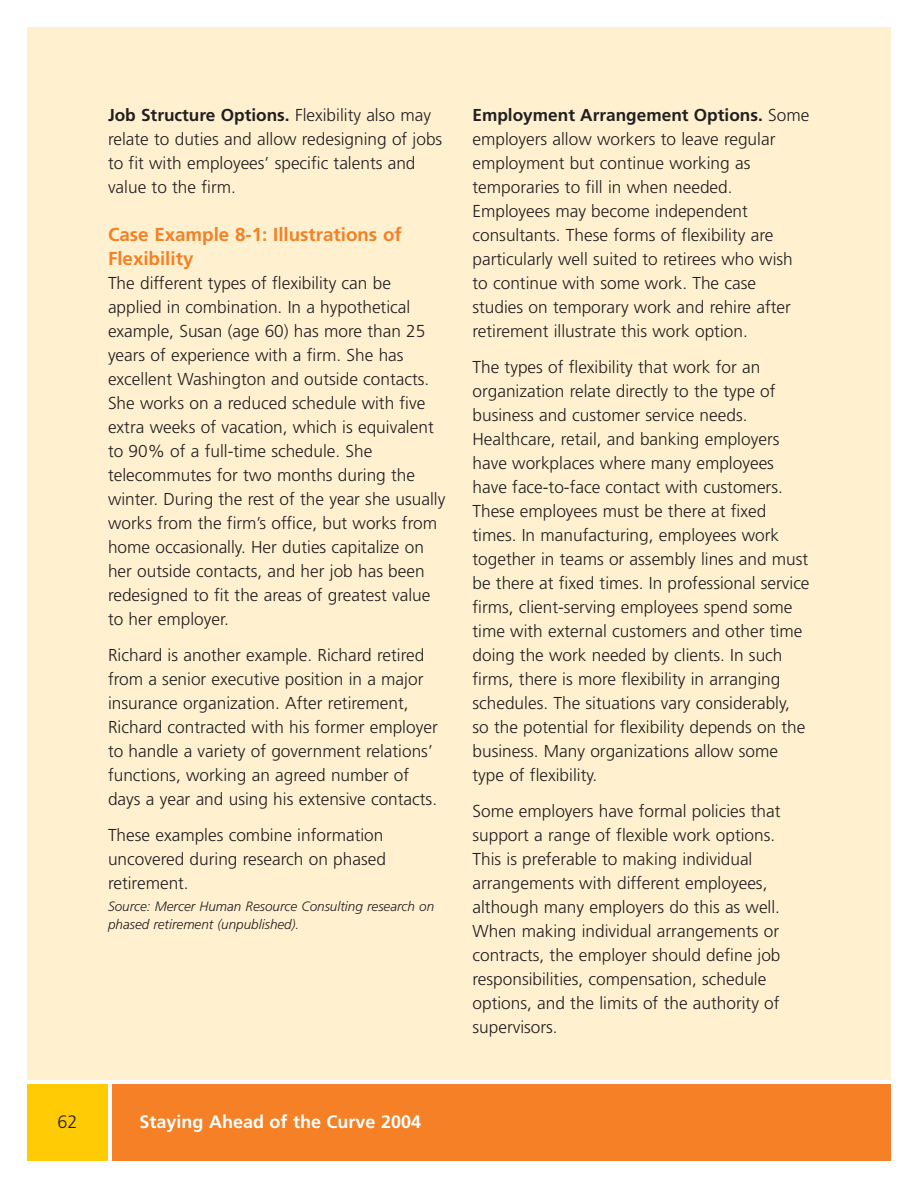
<style>
.page{position:relative;width:918px;height:1188px;background:#fff}
.page>*{position:absolute;margin:0;border:0;box-sizing:border-box;transform-origin:0 0}
.t1{font:700 18.75px/24px "Frutiger";color:#f58025}
.t2{font:700 18px "Frutiger";color:#fff}
.t3{font:300 18px "Frutiger";color:#231f20}
.t4{font:300 17.25px/24px "Frutiger";color:#231f20}
.t5{font:italic 300 13.5px/18px "Frutiger";color:#231f20}
.s1{font-weight:700}
</style>
<div class="page">
<div style="left:27px;top:27px;width:864px;height:1053px;background:#fff1d0"></div>
<div style="left:112px;top:1084px;width:779px;height:77px;background:#f58025"></div>
<div style="left:27px;top:1084px;width:81px;height:77px;background:#ffcb04"></div>
<p class="t4" style="left:108px;top:104px;width:336px"><span class="s1">Job Structure Options.</span> Flexibility also may relate to duties and allow redesigning of jobs to fit with employees’ specific talents and value to the firm.</p>
<p class="t1" style="left:108px;top:224px;width:295px">Case Example 8-1: Illustrations of<br>Flexibility</p>
<p class="t4" style="left:108px;top:272px;width:339px">The different types of flexibility can be applied in combination. In a hypothetical example, Susan (age 60) has more than 25 years of experience with a firm. She has excellent Washington and outside contacts.<br>She works on a reduced schedule with five extra weeks of vacation, which is equivalent to 90% of a full-time schedule. She telecommutes for two months during the winter. During the rest of the year she usually works from the firm’s office, but works from home occasionally. Her duties capitalize on her outside contacts, and her job has been redesigned to fit the areas of greatest value to her employer.</p>
<p class="t4" style="left:108px;top:644px;width:331px">Richard is another example. Richard retired from a senior executive position in a major insurance organization. After retirement, Richard contracted with his former employer to handle a variety of government relations’ functions, working an agreed number of days a year and using his extensive contacts.</p>
<p class="t4" style="left:108px;top:824px;width:279px">These examples combine information uncovered during research on phased retirement.</p>
<p class="t5" style="left:108px;top:899px;width:328px">Source: Mercer Human Resource Consulting research on phased retirement (unpublished).</p>
<p class="t4" style="left:472px;top:104px;width:338px"><span class="s1">Employment Arrangement Options.</span> Some employers allow workers to leave regular employment but continue working as temporaries to fill in when needed.<br>Employees may become independent consultants. These forms of flexibility are particularly well suited to retirees who wish to continue with some work. The case studies on temporary work and rehire after retirement illustrate this work option.</p>
<p class="t4" style="left:472px;top:356px;width:339px">The types of flexibility that work for an organization relate directly to the type of business and customer service needs.<br>Healthcare, retail, and banking employers have workplaces where many employees have face-to-face contact with customers.<br>These employees must be there at fixed times. In manufacturing, employees work together in teams or assembly lines and must be there at fixed times. In professional service firms, client-serving employees spend some time with external customers and other time doing the work needed by clients. In such firms, there is more flexibility in arranging schedules. The situations vary considerably, so the potential for flexibility depends on the business. Many organizations allow some type of flexibility.</p>
<p class="t4" style="left:472px;top:800px;width:310px">Some employers have formal policies that support a range of flexible work options.<br>This is preferable to making individual arrangements with different employees, although many employers do this as well.<br>When making individual arrangements or contracts, the employer should define job responsibilities, compensation, schedule options, and the limits of the authority of supervisors.</p>
<p class="t3" style="left:57px;top:1114px;width:22px">62</p>
<p class="t2" style="left:140px;top:1114px;width:283px">Staying Ahead of the Curve 2004</p>
</div>
